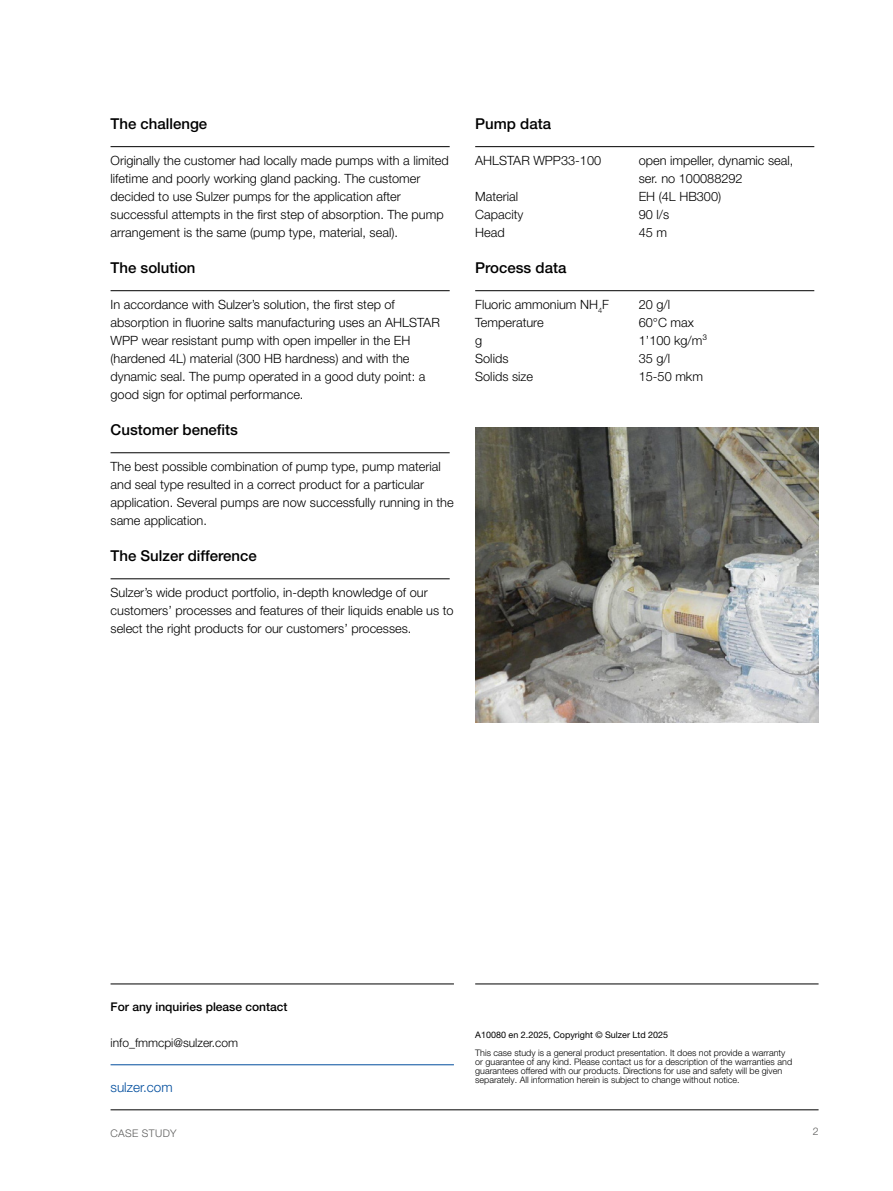
<style>
.page{position:relative;width:893px;height:1191px;background:#fff}
.page>*{position:absolute;margin:0;border:0;box-sizing:border-box;transform-origin:0 0}
.Subtitle{font:500 15px "Helvetica Neue LT Pro";color:#000}
.www{font:300 13.5px "Helvetica Neue LT Pro";color:#004d9d}
.Body_text_8_5_pt{font:300 12.75px/18px "Helvetica Neue LT Pro";color:#000}
.Disclaimer_title{font:500 12px "Helvetica Neue LT Pro";color:#000}
.Contact_text{font:300 12px "Helvetica Neue LT Pro";color:#000}
.t1{font:300 10.5px "Helvetica Neue LT Pro";letter-spacing:.035em;color:#5c5c5b}
.Disclaimer{font:300 9px/9px "Helvetica Neue LT Pro";color:#000}
.s1{font-weight:400}
</style>
<div class="page">
<hr style="left:111px;top:1109px;width:708px;height:1px;background:#000">
<hr style="left:111px;top:146px;width:339px;height:1px;background:#000">
<hr style="left:111px;top:290px;width:339px;height:1px;background:#000">
<hr style="left:111px;top:452px;width:339px;height:1px;background:#000">
<hr style="left:111px;top:578px;width:339px;height:1px;background:#000">
<hr style="left:475px;top:146px;width:339px;height:1px;background:#000">
<hr style="left:475px;top:290px;width:339px;height:1px;background:#000">
<hr style="left:111px;top:983px;width:343px;height:1px;background:#000">
<hr style="left:475px;top:983px;width:344px;height:1px;background:#000">
<hr style="left:111px;top:1064px;width:343px;height:1px;background:#004d9d">
<img style="left:475px;top:427px;width:344px;height:296px">
<p class="Subtitle" style="left:111px;top:114px;width:98px">The challenge</p>
<p class="Body_text_8_5_pt" style="left:111px;top:151px;width:340px">Originally the customer had locally made pumps with a limited lifetime and poorly working gland packing. The customer decided to use Sulzer pumps for the application after successful attempts in the first step of absorption. The pump arrangement is the same (pump type, material, seal).</p>
<p class="Subtitle" style="left:111px;top:258px;width:87px">The solution</p>
<p class="Body_text_8_5_pt" style="left:111px;top:295px;width:331px">In accordance with Sulzer’s solution, the first step of absorption in fluorine salts manufacturing uses an AHLSTAR WPP wear resistant pump with open impeller in the EH (hardened 4L) material (300 HB hardness) and with the dynamic seal. The pump operated in a good duty point: a good sign for optimal performance.</p>
<p class="Subtitle" style="left:111px;top:420px;width:129px">Customer benefits</p>
<p class="Body_text_8_5_pt" style="left:111px;top:457px;width:345px">The best possible combination of pump type, pump material and seal type resulted in a correct product for a particular application. Several pumps are now successfully running in the same application.</p>
<p class="Subtitle" style="left:111px;top:546px;width:148px">The Sulzer difference</p>
<p class="Body_text_8_5_pt" style="left:111px;top:583px;width:345px">Sulzer’s wide product portfolio, in-depth knowledge of our customers’ processes and features of their liquids enable us to select the right products for our customers’ processes.</p>
<p class="Subtitle" style="left:475px;top:114px;width:77px">Pump data</p>
<p class="Body_text_8_5_pt" style="left:475px;top:151px;width:127px">AHLSTAR WPP33-100</p>
<p class="Body_text_8_5_pt" style="left:639px;top:151px;width:156px">open impeller, dynamic seal,</p>
<p class="Body_text_8_5_pt" style="left:639px;top:169px;width:105px">ser. no 100088292</p>
<p class="Body_text_8_5_pt" style="left:475px;top:187px;width:44px">Material</p>
<p class="Body_text_8_5_pt" style="left:639px;top:187px;width:84px">EH (4L HB300)</p>
<p class="Body_text_8_5_pt" style="left:475px;top:205px;width:50px">Capacity</p>
<p class="Body_text_8_5_pt" style="left:639px;top:205px;width:32px">90 l/s</p>
<p class="Body_text_8_5_pt" style="left:475px;top:223px;width:31px">Head</p>
<p class="Body_text_8_5_pt" style="left:639px;top:223px;width:30px">45 m</p>
<p class="Subtitle" style="left:475px;top:258px;width:93px">Process data</p>
<p class="Body_text_8_5_pt" style="left:475px;top:295px;width:135px">Fluoric ammonium NH<sub>4</sub>F</p>
<p class="Body_text_8_5_pt" style="left:639px;top:295px;width:33px">20 g/l</p>
<p class="Body_text_8_5_pt" style="left:475px;top:313px;width:70px">Temperature</p>
<p class="Body_text_8_5_pt" style="left:639px;top:313px;width:57px">60°C max</p>
<p class="Body_text_8_5_pt" style="left:475px;top:331px;width:9px">g</p>
<p class="Body_text_8_5_pt" style="left:639px;top:331px;width:70px">1’100 kg/m³</p>
<p class="Body_text_8_5_pt" style="left:475px;top:349px;width:35px">Solids</p>
<p class="Body_text_8_5_pt" style="left:639px;top:349px;width:33px">35 g/l</p>
<p class="Body_text_8_5_pt" style="left:475px;top:367px;width:59px">Solids size</p>
<p class="Body_text_8_5_pt" style="left:639px;top:367px;width:66px">15-50 mkm</p>
<p class="Disclaimer_title" style="left:111px;top:999px;width:178px">For any inquiries please contact</p>
<p class="Contact_text" style="left:111px;top:1035px;width:129px">info_fmmcpi@sulzer.com</p>
<p class="Disclaimer" style="left:475px;top:1025px;width:312px;line-height:18px"><span class="s1">A10080 en 2.2025, Copyright © Sulzer Ltd 2025<br></span>This case study is a general product presentation. It does not provide a warranty</p>
<p class="Disclaimer" style="left:475px;top:1057px;width:318px">or guarantee of any kind. Please contact us for a description of the warranties and guarantees offered with our products. Directions for use and safety will be given separately. All information herein is subject to change without notice.</p>
<p class="www" style="left:111px;top:1078px;width:64px">sulzer.com</p>
<p class="t1" style="left:111px;top:1126px;width:67px">CASE STUDY</p>
<p class="t1" style="left:813px;top:1124px;width:7px">2</p>
</div>
